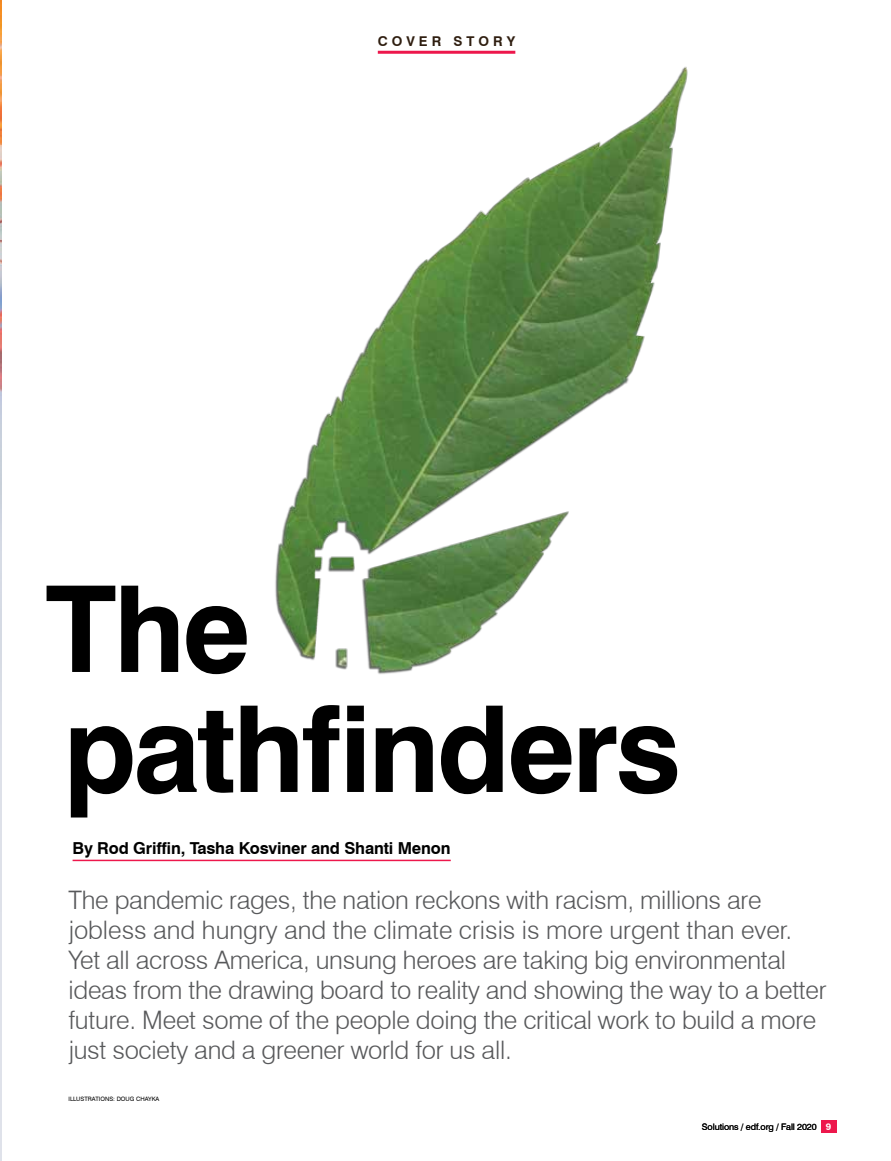
<style>
.page{position:relative;width:891px;height:1161px;background:#fff}
.page>*{position:absolute;margin:0;border:0;box-sizing:border-box;transform-origin:0 0}
.t1{font:700 120px/120px "Swiss 721 BT";letter-spacing:-.025em;color:#000}
.t2{font:300 25.5px/30px "Swiss 721 BT";letter-spacing:-.01em;color:#58595b}
.t3{font:700 16.5px "Swiss 721 BT";letter-spacing:-.01em;color:#000}
.t4{font:700 13.5px "Swiss 721 BT";letter-spacing:.3em;color:#2f1e10}
.t5{font:9px "Swiss 721 BT";letter-spacing:-.01em;color:#000}
.t6{font:6px "Swiss 721 BT";color:#000}
.s1{font-weight:700;font-size:9.6px;color:#fff}
</style>
<div class="page">
<hr style="left:0;top:0;width:1px;height:1161px;background:#8a9eb7">
<img style="left:0;top:0;width:1px;height:999px">
<img style="left:275px;top:66px;width:413px;height:608px">
<hr style="left:378px;top:51px;width:137px;height:3px;background:#ed174c">
<div style="left:821px;top:1120px;width:15px;height:13px;background:#ed174c"></div>
<hr style="left:73px;top:860px;width:378px;height:1px;background:#ed174c">
<p class="t4" style="left:378px;top:33px;width:139px">COVER STORY</p>
<h1 class="t1" style="left:45px;top:568px;width:637px">The pathfinders</h1>
<p class="t3" style="left:73px;top:838px;width:380px">By Rod Griffin, Tasha Kosviner and Shanti Menon</p>
<p class="t2" style="left:68px;top:885px;width:760px">The pandemic rages, the nation reckons with racism, millions are jobless and hungry and the climate crisis is more urgent than ever.<br>Yet all across America, unsung heroes are taking big environmental ideas from the drawing board to reality and showing the way to a better future. Meet some of the people doing the critical work to build a more just society and a greener world for us all.</p>
<p class="t6" style="left:68px;top:1095px;width:92px">ILLUSTRATIONS: DOUG CHAYKA</p>
<p class="t5" style="left:702px;top:1121px;width:131px">Solutions / edf.org / Fall 2020 <span class="s1">9</span></p>
</div>
